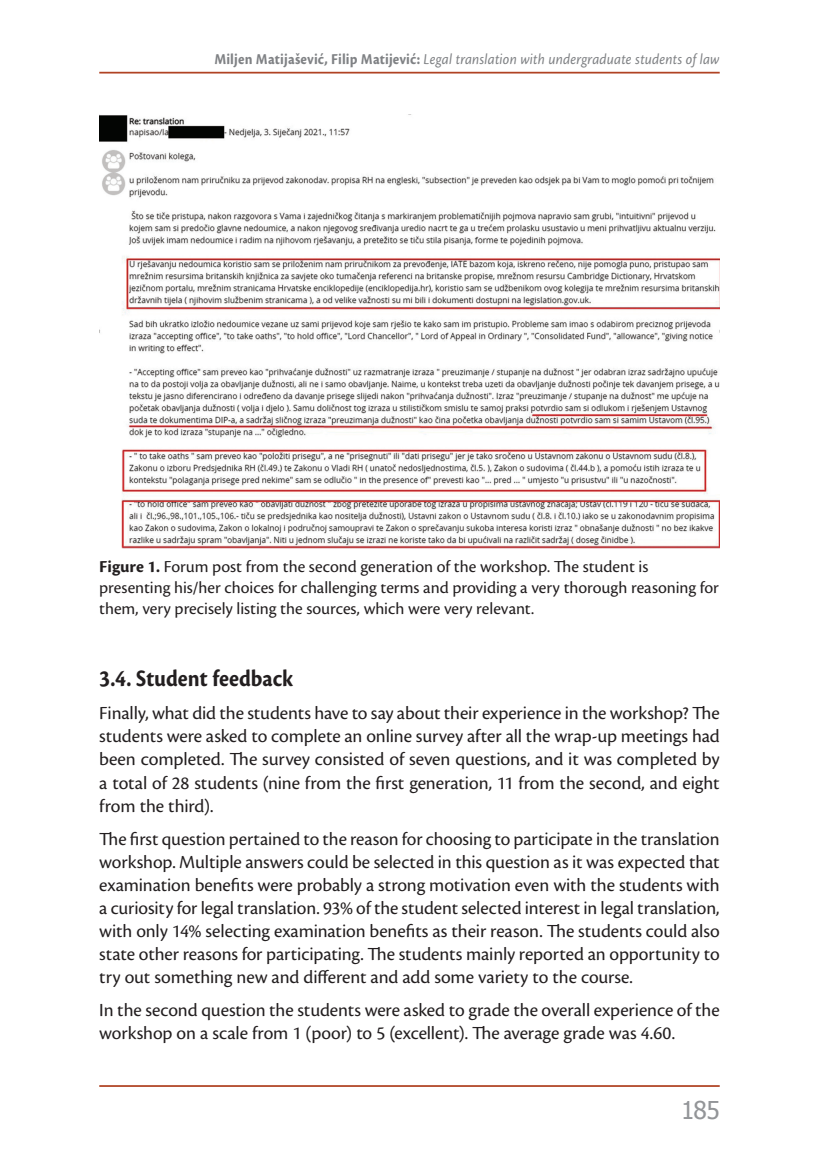
<style>
.page{position:relative;width:819px;height:1166px;background:#fff}
.page>*{position:absolute;margin:0;border:0;box-sizing:border-box;transform-origin:0 0}
.t1{font:700 24.5px "Cronos Pro";color:#231f20;scale:.9 1}
.t2{font:24.5px "Tahoma";color:#939598}
.t3{font:19.25px/23.1px "Cronos Pro";letter-spacing:-.005em;color:#231f20;text-align:justify}
.t4{font:17.5px/21px "Cronos Pro";color:#231f20}
.t5{font:15.75px "Cronos Pro Capt It";letter-spacing:.015em;color:#808285;scale:.9 1}
.s1{font-family:"Cronos Pro Bold Capt"}
.s2{font-weight:700}
</style>
<div class="page">
<hr style="left:99px;top:72px;width:620px;height:2px;background:#b04324">
<hr style="left:99px;top:1085px;width:620px;height:2px;background:#b04324">
<img style="left:99px;top:114px;width:620px;height:434px">
<p class="t5" style="left:214px;top:50px;width:563px"><span class="s1">Miljen Matijašević, Filip Matijević:</span> Legal translation with undergraduate students of law</p>
<p class="t4" style="left:99px;top:556px;width:621px"><span class="s2">Figure 1.</span> Forum post from the second generation of the workshop. The student is presenting his/her choices for challenging terms and providing a very thorough reasoning for them, very precisely listing the sources, which were very relevant.</p>
<p class="t1" style="left:99px;top:664px;width:217px">3.4. Student feedback</p>
<p class="t3" style="left:99px;top:702px;width:622px">Finally, what did the students have to say about their experience in the workshop? The students were asked to complete an online survey after all the wrap-up meetings had been completed. The survey consisted of seven questions, and it was completed by a total of 28 students (nine from the first generation, 11 from the second, and eight from the third).</p>
<p class="t3" style="left:99px;top:827px;width:622px">The first question pertained to the reason for choosing to participate in the translation workshop. Multiple answers could be selected in this question as it was expected that examination benefits were probably a strong motivation even with the students with a curiosity for legal translation. 93% of the student selected interest in legal translation, with only 14% selecting examination benefits as their reason. The students could also state other reasons for participating. The students mainly reported an opportunity to try out something new and different and add some variety to the course.</p>
<p class="t3" style="left:99px;top:999px;width:622px">In the second question the students were asked to grade the overall experience of the workshop on a scale from 1 (poor) to 5 (excellent). The average grade was 4.60.</p>
<p class="t2" style="left:681px;top:1094px;width:40px">185</p>
</div>
